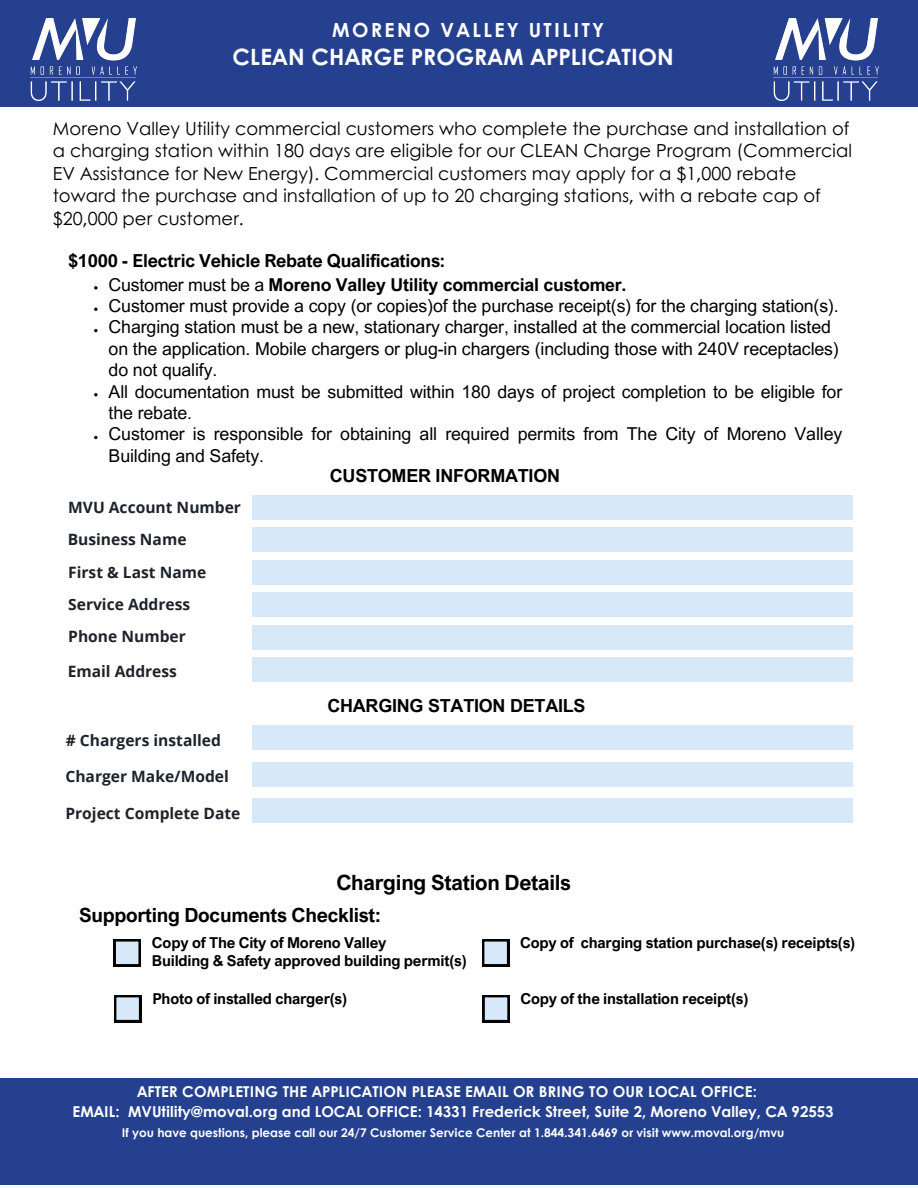
<style>
.page{position:relative;width:918px;height:1188px;background:#fff}
.page>*{position:absolute;margin:0;border:0;box-sizing:border-box;transform-origin:0 0}
.t1{font:700 22.5px "Century Gothic";letter-spacing:.01em;color:#fff}
.t2{font:700 21px "Arial Nova";letter-spacing:-.015em;color:#000}
.t3{font:700 19.5px "Arial Nova";letter-spacing:-.015em;color:#000}
.t4{font:700 19.5px "Century Gothic";letter-spacing:.125em;color:#fff}
.t5{font:18px/22.5px "Century Gothic";color:#000}
.t6{font:700 18px "Arial Nova";letter-spacing:-.015em;color:#000}
.t7{font:700 18px "Arial MT Pro";letter-spacing:-.015em;color:#000}
.t8{font:17.7px/21.3px "Arial MT Pro";letter-spacing:-.005em;color:#000}
.t9{font:700 17.7px "Arial MT Pro";letter-spacing:-.015em;color:#000}
.t10{font:700 15.6px "Open Sans";color:#1e232b}
.t11{font:700 15px "Arial Nova";letter-spacing:-.015em;color:#000}
.t12{font:700 15px "Century Gothic";color:#fff}
.t13{font:700 12px "Century Gothic";color:#fff}
.s1{font-weight:400}
</style>
<div class="page">
<div style="left:0;top:0;width:918px;height:107px;background:#25408f"></div>
<div style="left:0;top:1078px;width:918px;height:107px;background:#25408f"></div>
<svg style="left:94px;top:286px;width:4px;height:4px"></svg>
<svg style="left:94px;top:308px;width:4px;height:3px"></svg>
<svg style="left:94px;top:329px;width:4px;height:3px"></svg>
<svg style="left:94px;top:393px;width:4px;height:3px"></svg>
<svg style="left:94px;top:436px;width:4px;height:3px"></svg>
<img style="left:31px;top:19px;width:106px;height:82px">
<div style="left:253px;top:495px;width:600px;height:25px;background:#d7e9f8"></div>
<div style="left:253px;top:528px;width:600px;height:24px;background:#d7e9f8"></div>
<div style="left:253px;top:560px;width:600px;height:24px;background:#d7e9f8"></div>
<div style="left:253px;top:593px;width:600px;height:24px;background:#d7e9f8"></div>
<div style="left:253px;top:625px;width:600px;height:24px;background:#d7e9f8"></div>
<img style="left:773px;top:19px;width:106px;height:82px">
<div style="left:253px;top:725px;width:600px;height:25px;background:#d7e9f8"></div>
<div style="left:252px;top:762px;width:601px;height:24px;background:#d7e9f8"></div>
<svg style="left:114px;top:939px;width:27px;height:27px"></svg>
<svg style="left:482px;top:939px;width:27px;height:27px"></svg>
<svg style="left:114px;top:995px;width:27px;height:27px"></svg>
<svg style="left:483px;top:995px;width:27px;height:27px"></svg>
<div style="left:252px;top:799px;width:601px;height:24px;background:#d7e9f8"></div>
<div style="left:252px;top:657px;width:601px;height:24px;background:#d7e9f8"></div>
<p class="t4" style="left:332px;top:15px;width:273px">MORENO VALLEY UTILITY</p>
<p class="t1" style="left:233px;top:40px;width:443px">CLEAN CHARGE PROGRAM APPLICATION</p>
<p class="t5" style="left:53px;top:116px;width:801px">Moreno Valley Utility commercial customers who complete the purchase and installation of a charging station within 180 days are eligible for our CLEAN Charge Program (Commercial EV Assistance for New Energy). Commercial customers may apply for a $1,000 rebate toward the purchase and installation of up to 20 charging stations, with a rebate cap of $20,000 per customer.</p>
<h4 class="t6" style="left:68px;top:249px;width:379px">$1000 - Electric Vehicle Rebate Qualifications:</h4>
<p class="t9" style="left:109px;top:278px;width:519px"><span class="s1">Customer must be a</span> Moreno Valley Utility commercial customer.</p>
<h3 class="t8" style="left:109px;top:297px;width:732px">Customer must provide a copy (or copies)of the purchase receipt(s) for the charging station(s).</h3>
<h1 class="t8" style="left:109px;top:319px;width:732px">Charging station must be a new, stationary charger, installed at the commercial location listed on the application. Mobile chargers or plug-in chargers (including those with 240V receptacles) do not qualify.</h1>
<p class="t8" style="left:109px;top:383px;width:735px">All documentation must be submitted within 180 days of project completion to be eligible for the rebate.</p>
<h5 class="t8" style="left:109px;top:426px;width:735px">Customer is responsible for obtaining all required permits from The City of Moreno Valley<br>Building and Safety.</h5>
<p class="t10" style="left:68px;top:496px;width:174px">MVU Account Number</p>
<p class="t10" style="left:68px;top:529px;width:120px">Business Name</p>
<p class="t10" style="left:68px;top:561px;width:140px">First &amp; Last Name</p>
<p class="t10" style="left:68px;top:593px;width:124px">Service Address</p>
<p class="t10" style="left:68px;top:626px;width:119px">Phone Number</p>
<h6 class="t10" style="left:68px;top:661px;width:111px">Email Address</h6>
<h3 class="t10" style="left:66px;top:729px;width:157px"># Chargers installed</h3>
<p class="t10" style="left:65px;top:765px;width:165px">Charger Make/Model</p>
<p class="t10" style="left:65px;top:802px;width:177px">Project Complete Date</p>
<p class="t7" style="left:330px;top:469px;width:232px">CUSTOMER INFORMATION</p>
<p class="t7" style="left:327px;top:698px;width:260px">CHARGING STATION DETAILS</p>
<p class="t2" style="left:336px;top:869px;width:236px">Charging Station Details</p>
<h2 class="t3" style="left:79px;top:903px;width:303px">Supporting Documents Checklist:</h2>
<h4 class="t11" style="left:152px;top:933px;width:236px">Copy of The City of Moreno Valley</h4>
<p class="t11" style="left:152px;top:951px;width:316px">Building &amp; Safety approved building permit(s)</p>
<p class="t11" style="left:520px;top:933px;width:337px">Copy of charging station purchase(s) receipts(s)</p>
<p class="t11" style="left:152px;top:989px;width:196px">Photo of installed charger(s)</p>
<p class="t11" style="left:520px;top:990px;width:230px">Copy of the installation receipt(s)</p>
<p class="t12" style="left:137px;top:1080px;width:622px">AFTER COMPLETING THE APPLICATION PLEASE EMAIL OR BRING TO OUR LOCAL OFFICE:</p>
<p class="t12" style="left:73px;top:1100px;width:762px">EMAIL: MVUtility@moval.org and LOCAL OFFICE: 14331 Frederick Street, Suite 2, Moreno Valley, CA 92553</p>
<h3 class="t13" style="left:122px;top:1123px;width:664px">If you have questions, please call our 24/7 Customer Service Center at 1.844.341.6469 or visit www.moval.org/mvu</h3>
</div>
